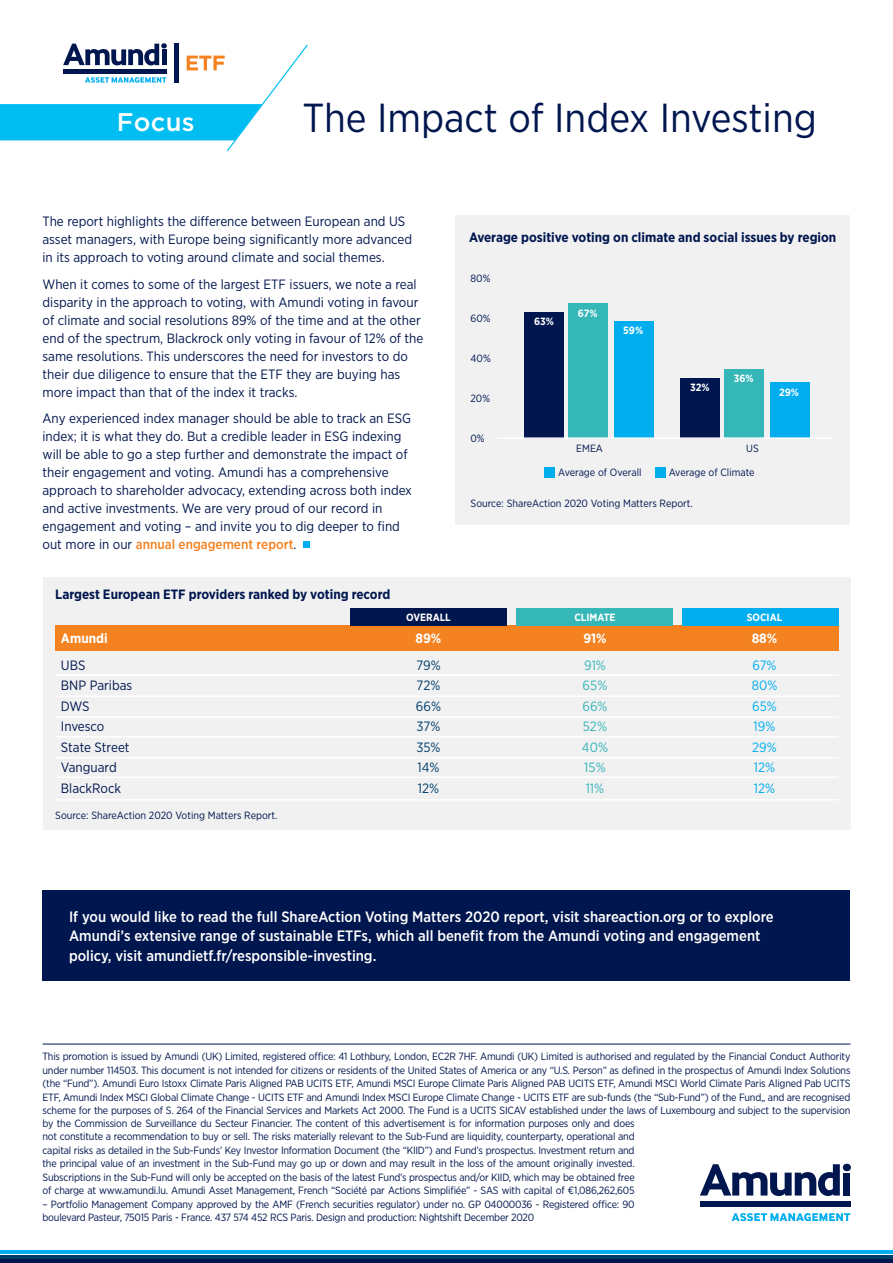
<style>
.page{position:relative;width:893px;height:1263px;background:#fff}
.page>*{position:absolute;margin:0;border:0;box-sizing:border-box;transform-origin:0 0}
.t1{font:40.5px "Gotham Narrow";color:#00164e}
.t2{font:500 25.5px "Gotham";letter-spacing:.015em;color:#fff}
.t3{font:500 15px/19.5px "Gotham Narrow";color:#fff}
.t4{font:13.5px/18px "Gotham Narrow";color:#00164e}
.t5{font:700 13.5px "Gotham Narrow";color:#00164e}
.t6{font:13.5px "Gotham Narrow";letter-spacing:-.005em;color:#003e6a}
.t7{font:13.5px "Gotham Narrow";color:#35b6b7}
.t8{font:13.5px "Gotham Narrow";color:#00aeef}
.t9{font:700 13.5px "Gotham Narrow";color:#fff}
.t10{font:10.5px/13.5px "Gotham Narrow";letter-spacing:-.02em;color:#00164e;text-align:justify}
.t11{font:10.5px "Gotham Narrow";color:#00164e}
.t12{font:700 10.5px "Gotham Narrow";color:#fff}
.s1{font-weight:500;color:#f58220}
</style>
<div class="page">
<div style="left:43px;top:577px;width:807px;height:253px;background:#f1f1f2"></div>
<div style="left:55px;top:626px;width:783px;height:25px;background:#f58220"></div>
<div style="left:455px;top:215px;width:395px;height:310px;background:#f1f1f2"></div>
<hr style="left:0;top:1259px;width:893px;height:4px;background:#00164e">
<hr style="left:0;top:1255px;width:893px;height:3px;background:#003e6a">
<hr style="left:0;top:1250px;width:893px;height:4px;background:#00aeef">
<svg style="left:700px;top:1164px;width:140px;height:32px"></svg>
<div style="left:843px;top:1164px;width:8px;height:7px;background:#00164e;border-radius:50%"></div>
<div style="left:843px;top:1172px;width:7px;height:23px;background:#00164e"></div>
<div style="left:700px;top:1201px;width:150px;height:6px;background:#00164e"></div>
<svg style="left:732px;top:1213px;width:118px;height:8px"></svg>
<hr style="left:43px;top:1044px;width:807px;height:1px;background:#00164e">
<div style="left:43px;top:891px;width:807px;height:90px;background:#00164e"></div>
<svg style="left:0;top:43px;width:308px;height:109px"></svg>
<hr style="left:175px;top:43px;width:4px;height:40px;background:#00164e">
<hr style="left:55px;top:674px;width:783px;height:2px;background:#fff">
<hr style="left:55px;top:695px;width:783px;height:2px;background:#fff">
<hr style="left:55px;top:716px;width:783px;height:2px;background:#fff">
<hr style="left:55px;top:736px;width:783px;height:1px;background:#fff">
<hr style="left:55px;top:757px;width:783px;height:1px;background:#fff">
<hr style="left:55px;top:776px;width:783px;height:2px;background:#fff">
<hr style="left:55px;top:799px;width:783px;height:1px;background:#fff">
<div style="left:682px;top:608px;width:156px;height:18px;background:#00aeef"></div>
<div style="left:517px;top:608px;width:156px;height:18px;background:#35b6b7"></div>
<div style="left:351px;top:608px;width:156px;height:18px;background:#00164e"></div>
<div style="left:545px;top:468px;width:10px;height:10px;background:#00aeef"></div>
<div style="left:524px;top:312px;width:40px;height:126px;background:#00164e"></div>
<div style="left:656px;top:468px;width:10px;height:10px;background:#00aeef"></div>
<div style="left:568px;top:303px;width:40px;height:135px;background:#35b6b7"></div>
<div style="left:614px;top:321px;width:40px;height:117px;background:#00aeef"></div>
<div style="left:680px;top:378px;width:40px;height:60px;background:#00164e"></div>
<div style="left:724px;top:369px;width:40px;height:69px;background:#35b6b7"></div>
<div style="left:770px;top:383px;width:40px;height:55px;background:#00aeef"></div>
<hr style="left:497px;top:437px;width:335px;height:2px;background:#fff">
<div style="left:303px;top:541px;width:7px;height:7px;background:#00aeef"></div>
<h2 class="t2" style="left:117px;top:105px;width:79px">Focus</h2>
<h1 class="t1" style="left:302px;top:92px;width:516px">The Impact of Index Investing</h1>
<p class="t4" style="left:43px;top:212px;width:371px">The report highlights the difference between European and US asset managers, with Europe being significantly more advanced in its approach to voting around climate and social themes.</p>
<p class="t4" style="left:43px;top:275px;width:382px">When it comes to some of the largest ETF issuers, we note a real disparity in the approach to voting, with Amundi voting in favour of climate and social resolutions 89% of the time and at the other end of the spectrum, Blackrock only voting in favour of 12% of the same resolutions. This underscores the need for investors to do their due diligence to ensure that the ETF they are buying has more impact than that of the index it tracks.</p>
<p class="t4" style="left:43px;top:409px;width:371px">Any experienced index manager should be able to track an ESG index; it is what they do. But a credible leader in ESG indexing will be able to go a step further and demonstrate the impact of their engagement and voting. Amundi has a comprehensive approach to shareholder advocacy, extending across both index and active investments. We are very proud of our record in engagement and voting – and invite you to dig deeper to find out more in our <span class="s1">annual engagement report</span>.</p>
<p class="t5" style="left:55px;top:585px;width:337px">Largest European ETF providers ranked by voting record</p>
<p class="t5" style="left:469px;top:229px;width:369px">Average positive voting on climate and social issues by region</p>
<p class="t10" style="left:470px;top:272px;width:21px">80%</p>
<p class="t10" style="left:470px;top:312px;width:22px">60%</p>
<p class="t10" style="left:470px;top:352px;width:22px">40%</p>
<p class="t10" style="left:470px;top:392px;width:21px">20%</p>
<p class="t10" style="left:470px;top:432px;width:16px">0%</p>
<p class="t12" style="left:534px;top:314px;width:21px">63%</p>
<p class="t12" style="left:578px;top:307px;width:21px">67%</p>
<p class="t12" style="left:623px;top:323px;width:21px">59%</p>
<p class="t12" style="left:690px;top:381px;width:21px">32%</p>
<p class="t12" style="left:734px;top:372px;width:21px">36%</p>
<p class="t10" style="left:746px;top:441px;width:14px">US</p>
<p class="t10" style="left:576px;top:441px;width:28px">EMEA</p>
<p class="t11" style="left:558px;top:466px;width:85px">Average of Overall</p>
<p class="t11" style="left:669px;top:466px;width:87px">Average of Climate</p>
<p class="t11" style="left:471px;top:496px;width:224px">Source: ShareAction 2020 Voting Matters Report.</p>
<p class="t12" style="left:779px;top:385px;width:21px">29%</p>
<p class="t12" style="left:406px;top:611px;width:46px">OVERALL</p>
<p class="t12" style="left:574px;top:611px;width:43px">CLIMATE</p>
<p class="t12" style="left:747px;top:611px;width:37px">SOCIAL</p>
<p class="t9" style="left:61px;top:630px;width:48px">Amundi</p>
<p class="t9" style="left:416px;top:630px;width:27px">89%</p>
<p class="t9" style="left:583px;top:630px;width:25px">91%</p>
<p class="t9" style="left:752px;top:630px;width:27px">88%</p>
<p class="t4" style="left:61px;top:656px;width:26px">UBS</p>
<p class="t6" style="left:416px;top:656px;width:26px">79%</p>
<p class="t7" style="left:584px;top:656px;width:23px">91%</p>
<p class="t8" style="left:752px;top:656px;width:26px">67%</p>
<p class="t4" style="left:61px;top:676px;width:73px">BNP Paribas</p>
<p class="t6" style="left:417px;top:677px;width:25px">72%</p>
<p class="t7" style="left:583px;top:677px;width:26px">65%</p>
<p class="t8" style="left:752px;top:677px;width:27px">80%</p>
<p class="t4" style="left:61px;top:697px;width:30px">DWS</p>
<p class="t6" style="left:416px;top:697px;width:27px">66%</p>
<p class="t7" style="left:582px;top:697px;width:27px">66%</p>
<p class="t8" style="left:752px;top:697px;width:26px">65%</p>
<p class="t4" style="left:61px;top:717px;width:45px">Invesco</p>
<p class="t6" style="left:417px;top:718px;width:25px">37%</p>
<p class="t7" style="left:583px;top:718px;width:25px">52%</p>
<p class="t8" style="left:754px;top:718px;width:23px">19%</p>
<p class="t4" style="left:61px;top:738px;width:70px">State Street</p>
<p class="t6" style="left:416px;top:738px;width:26px">35%</p>
<p class="t7" style="left:582px;top:738px;width:28px">40%</p>
<p class="t8" style="left:752px;top:738px;width:26px">29%</p>
<p class="t4" style="left:61px;top:758px;width:57px">Vanguard</p>
<p class="t6" style="left:417px;top:759px;width:24px">14%</p>
<p class="t7" style="left:584px;top:759px;width:23px">15%</p>
<p class="t8" style="left:754px;top:759px;width:23px">12%</p>
<p class="t4" style="left:61px;top:779px;width:62px">BlackRock</p>
<p class="t6" style="left:418px;top:779px;width:23px">12%</p>
<p class="t7" style="left:586px;top:779px;width:20px">11%</p>
<p class="t8" style="left:754px;top:779px;width:23px">12%</p>
<p class="t11" style="left:55px;top:809px;width:224px">Source: ShareAction 2020 Voting Matters Report.</p>
<p class="t3" style="left:69px;top:906px;width:706px">If you would like to read the full ShareAction Voting Matters 2020 report, visit shareaction.org or to explore<br>Amundi’s extensive range of sustainable ETFs, which all benefit from the Amundi voting and engagement policy, visit amundietf.fr/responsible-investing.</p>
<p class="t10" style="left:43px;top:1050px;width:809px">This promotion is issued by Amundi (UK) Limited, registered office: 41 Lothbury, London, EC2R 7HF. Amundi (UK) Limited is authorised and regulated by the Financial Conduct Authority under number 114503. This document is not intended for citizens or residents of the United States of America or any “U.S. Person” as defined in the prospectus of Amundi Index Solutions (the “Fund”). Amundi Euro Istoxx Climate Paris Aligned PAB UCITS ETF, Amundi MSCI Europe Climate Paris Aligned PAB UCITS ETF, Amundi MSCI World Climate Paris Aligned Pab UCITS ETF, Amundi Index MSCI Global Climate Change - UCITS ETF and Amundi Index MSCI Europe Climate Change - UCITS ETF are sub-funds (the “Sub-Fund”) of the Fund,, and are recognised scheme for the purposes of S. 264 of the Financial Services and Markets Act 2000. The Fund is a UCITS SICAV established under the laws of Luxembourg and subject to the supervision</p>
<p class="t10" style="left:43px;top:1116px;width:594px">by the Commission de Surveillance du Secteur Financier. The content of this advertisement is for information purposes only and does not constitute a recommendation to buy or sell. The risks materially relevant to the Sub-Fund are liquidity, counterparty, operational and capital risks as detailed in the Sub-Funds’ Key Investor Information Document (the “KIID”) and Fund’s prospectus. Investment return and the principal value of an investment in the Sub-Fund may go up or down and may result in the loss of the amount originally invested.<br>Subscriptions in the Sub-Fund will only be accepted on the basis of the latest Fund’s prospectus and/or KIID, which may be obtained free of charge at www.amundi.lu. Amundi Asset Management, French “Société par Actions Simplifiée” - SAS with capital of €1,086,262,605</p>
<p class="t10" style="left:43px;top:1197px;width:594px">– Portfolio Management Company approved by the AMF (French securities regulator) under no. GP 04000036 - Registered office: 90 boulevard Pasteur, 75015 Paris - France. 437 574 452 RCS Paris. Design and production: Nightshift December 2020</p>
</div>
